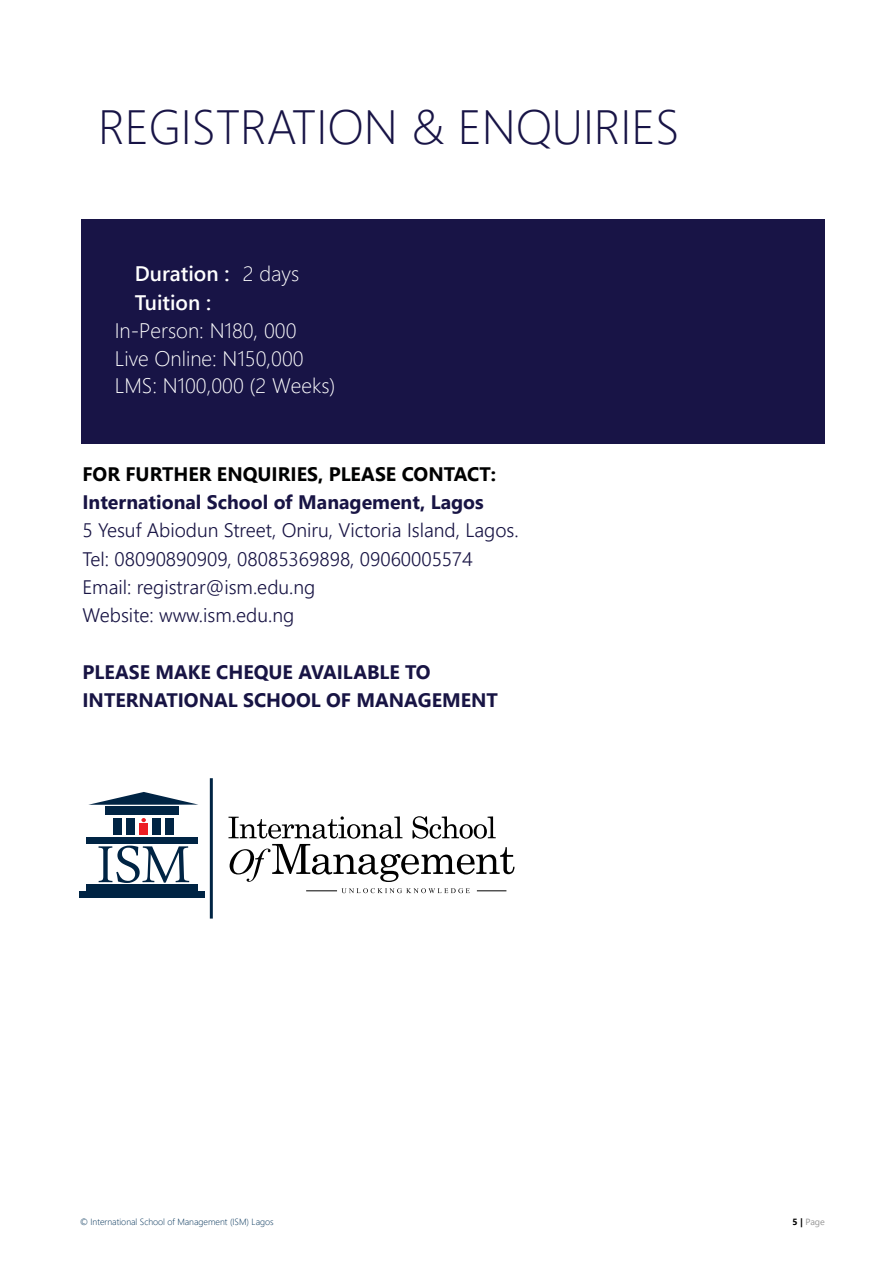
<style>
.page{position:relative;width:893px;height:1263px;background:#fff}
.page>*{position:absolute;margin:0;border:0;box-sizing:border-box;transform-origin:0 0}
.t1{font:300 48px "Segoe UI";color:#181446}
.t2{font:300 21px/27.9px "Segoe UI";color:#fff}
.t3{font:600 21px/28.3px "Segoe UI";color:#fff}
.t4{font:300 19.5px/28.2px "Segoe UI";color:#181444}
.t5{font:700 19.5px/28.2px "Segoe UI";color:#181444}
.t6{font:700 19.5px "Segoe UI";color:#000101}
.t7{font:300 9px "Segoe UI";color:#013157}
.t8{font:9px "Segoe UI";color:#969696}
.s1{font-weight:300}
.s2{font-weight:700;color:#000}
</style>
<div class="page">
<div style="left:81px;top:219px;width:743px;height:224px;background:#181446"></div>
<div style="left:87px;top:837px;width:111px;height:7px;background:#002444"></div>
<div style="left:86px;top:884px;width:112px;height:7px;background:#002444"></div>
<svg style="left:98px;top:846px;width:91px;height:37px"></svg>
<div style="left:80px;top:891px;width:125px;height:7px;background:#002444"></div>
<svg style="left:228px;top:816px;width:286px;height:66px"></svg>
<svg style="left:341px;top:888px;width:129px;height:5px"></svg>
<svg style="left:477px;top:890px;width:29px;height:1px"></svg>
<hr style="left:306px;top:890px;width:31px;height:1px;background:#000">
<hr style="left:210px;top:778px;width:3px;height:140px;background:#002444">
<svg style="left:88px;top:792px;width:110px;height:13px"></svg>
<div style="left:106px;top:806px;width:73px;height:9px;background:#002444"></div>
<div style="left:113px;top:818px;width:9px;height:17px;background:#002444"></div>
<div style="left:126px;top:818px;width:9px;height:17px;background:#002444"></div>
<div style="left:152px;top:818px;width:9px;height:17px;background:#002444"></div>
<div style="left:165px;top:818px;width:9px;height:17px;background:#002444"></div>
<div style="left:139px;top:823px;width:9px;height:12px;background:#ed1d24"></div>
<svg style="left:141px;top:818px;width:5px;height:4px"></svg>
<h1 class="t1" style="left:98px;top:88px;width:583px">REGISTRATION &amp; ENQUIRIES</h1>
<p class="t3" style="left:135px;top:260px;width:166px">Duration : <span class="s1">2 days<br></span>Tuition :</p>
<p class="t2" style="left:115px;top:315px;width:222px">In-Person: N180, 000<br>Live Online: N150,000<br>LMS: N100,000 (2 Weeks)</p>
<p class="t6" style="left:82px;top:458px;width:415px">FOR FURTHER ENQUIRIES, PLEASE CONTACT:</p>
<p class="t5" style="left:82px;top:488px;width:403px">International School of Management, Lagos</p>
<p class="t4" style="left:82px;top:516px;width:438px">5 Yesuf Abiodun Street, Oniru, Victoria Island, Lagos.<br>Tel: 08090890909, 08085369898, 09060005574<br>Email: registrar@ism.edu.ng<br>Website: www.ism.edu.ng</p>
<p class="t5" style="left:82px;top:657px;width:417px">PLEASE MAKE CHEQUE AVAILABLE TO<br>INTERNATIONAL SCHOOL OF MANAGEMENT</p>
<p class="t7" style="left:80px;top:1215px;width:195px">© International School of Management (ISM) Lagos</p>
<p class="t8" style="left:792px;top:1215px;width:34px"><span class="s2">5 |</span> Page</p>
</div>
